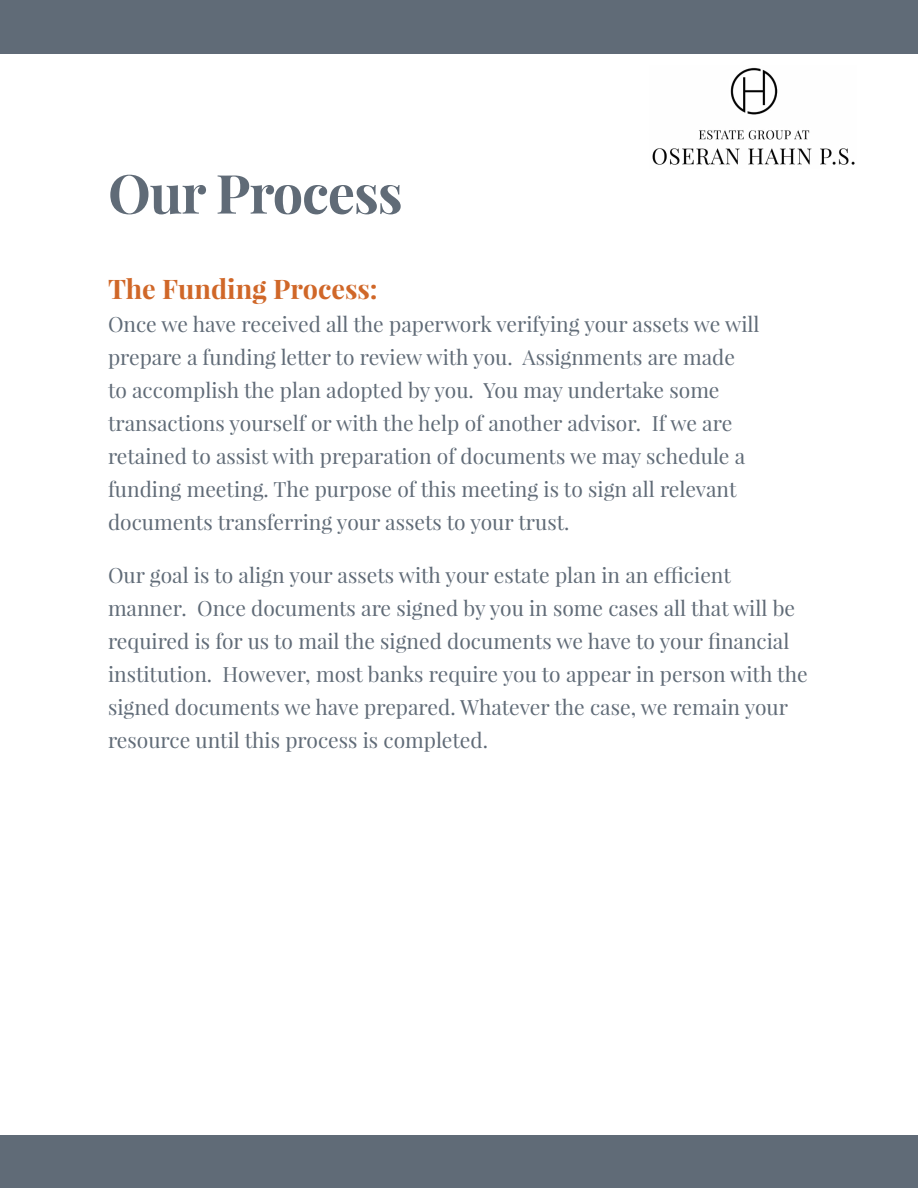
<style>
.page{position:relative;width:918px;height:1188px;background:#fff}
.page>*{position:absolute;margin:0;border:0;box-sizing:border-box;transform-origin:0 0}
.t1{font:700 54px "Playfair Display";letter-spacing:-.02em;color:#606b77}
.t2{font:700 27px "Playfair Display";color:#d06728}
.t3{font:21px/33px "Playfair Display";color:#606b77}
</style>
<div class="page">
<div style="left:0;top:0;width:918px;height:54px;background:#606b77"></div>
<img style="left:652px;top:67px;width:203px;height:98px">
<div style="left:0;top:1135px;width:918px;height:53px;background:#606b77"></div>
<h1 class="t1" style="left:108px;top:159px;width:296px">Our Process</h1>
<p class="t2" style="left:108px;top:272px;width:271px">The Funding Process:</p>
<p class="t3" style="left:108px;top:308px;width:653px">Once we have received all the paperwork verifying your assets we will prepare a funding letter to review with you. Assignments are made<br>to accomplish the plan adopted by you. You may undertake some transactions yourself or with the help of another advisor. If we are retained to assist with preparation of documents we may schedule a funding meeting. The purpose of this meeting is to sign all relevant documents transferring your assets to your trust.</p>
<p class="t3" style="left:108px;top:559px;width:701px">Our goal is to align your assets with your estate plan in an efficient manner. Once documents are signed by you in some cases all that will be required is for us to mail the signed documents we have to your financial institution. However, most banks require you to appear in person with the signed documents we have prepared. Whatever the case, we remain your resource until this process is completed.</p>
</div>
